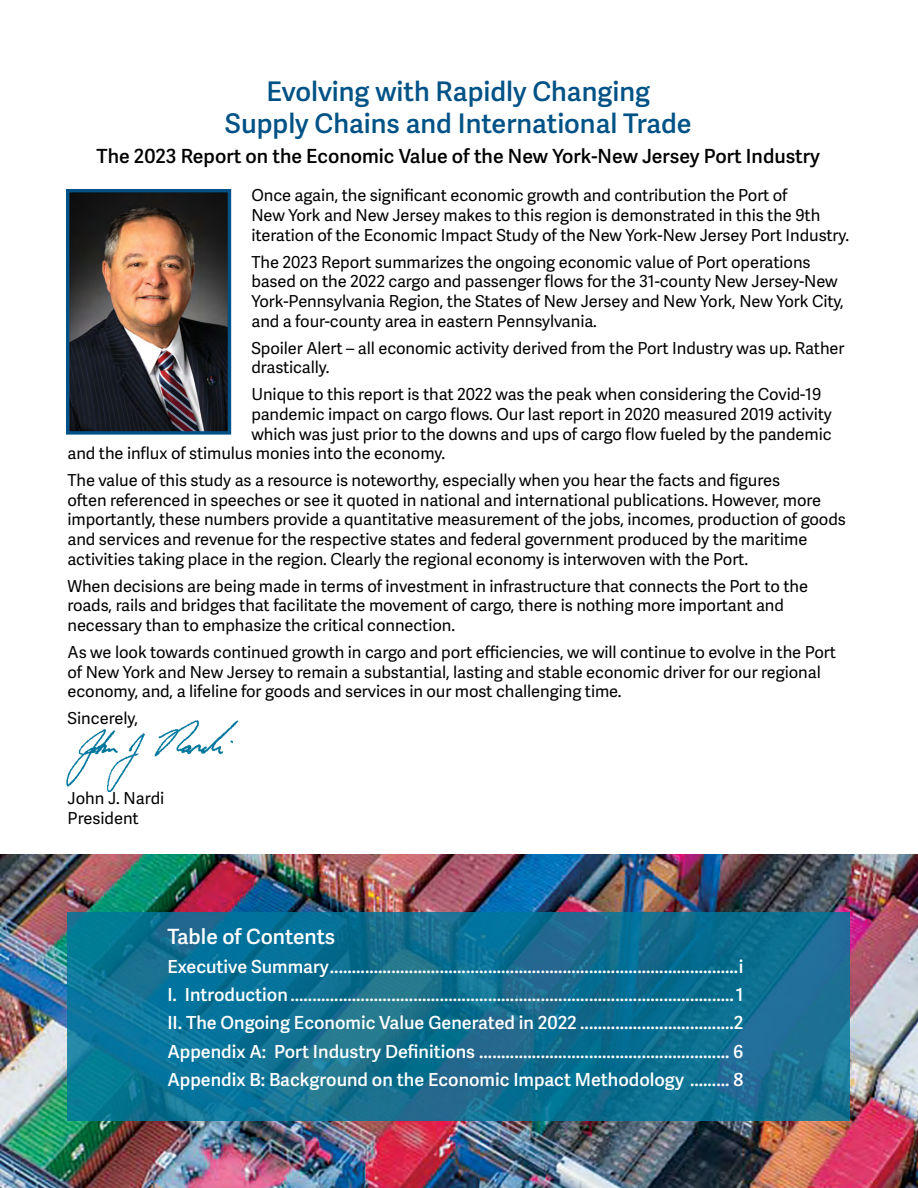
<style>
.page{position:relative;width:918px;height:1188px;background:#fff}
.page>*{position:absolute;margin:0;border:0;box-sizing:border-box;transform-origin:0 0}
.t1{font:600 27px/32.4px "Adelle Sans";color:#005286;text-align:center}
.t2{font:600 21px "Adelle Sans";color:#fff}
.t3{font:600 19.5px "Adelle Sans";color:#000}
.t4{font:600 18px/28.3px "Adelle Sans";color:#fff;text-align:justify}
.t5{font:16.5px/19.8px "Adelle Sans";letter-spacing:-.005em;color:#000}
</style>
<div class="page">
<img style="left:0;top:854px;width:918px;height:334px">
<svg style="left:68px;top:912px;width:782px;height:208px;background:#107092"></svg>
<img style="left:70px;top:193px;width:157px;height:238px">
<div style="left:66px;top:189px;width:165px;height:246px;border:3px solid #005286"></div>
<img style="left:66px;top:720px;width:173px;height:72px">
<h1 class="t1" style="left:225px;top:76px;width:468px">Evolving with Rapidly Changing<br>Supply Chains and International Trade</h1>
<p class="t3" style="left:97px;top:145px;width:725px">The 2023 Report on the Economic Value of the New York-New Jersey Port Industry</p>
<p class="t5" style="left:251px;top:186px;width:599px">Once again, the significant economic growth and contribution the Port of<br>New York and New Jersey makes to this region is demonstrated in this the 9th iteration of the Economic Impact Study of the New York-New Jersey Port Industry.</p>
<p class="t5" style="left:251px;top:252px;width:594px">The 2023 Report summarizes the ongoing economic value of Port operations based on the 2022 cargo and passenger flows for the 31-county New Jersey-New York-Pennsylvania Region, the States of New Jersey and New York, New York City, and a four-county area in eastern Pennsylvania.</p>
<p class="t5" style="left:251px;top:338px;width:595px">Spoiler Alert – all economic activity derived from the Port Industry was up. Rather drastically.</p>
<p class="t5" style="left:251px;top:385px;width:571px">Unique to this report is that 2022 was the peak when considering the Covid-19</p>
<p class="t5" style="left:251px;top:405px;width:582px">pandemic impact on cargo flows. Our last report in 2020 measured 2019 activity</p>
<p class="t5" style="left:251px;top:424px;width:582px">which was just prior to the downs and ups of cargo flow fueled by the pandemic</p>
<p class="t5" style="left:68px;top:444px;width:379px">and the influx of stimulus monies into the economy.</p>
<p class="t5" style="left:68px;top:471px;width:780px">The value of this study as a resource is noteworthy, especially when you hear the facts and figures<br>often referenced in speeches or see it quoted in national and international publications. However, more importantly, these numbers provide a quantitative measurement of the jobs, incomes, production of goods and services and revenue for the respective states and federal government produced by the maritime activities taking place in the region. Clearly the regional economy is interwoven with the Port.</p>
<p class="t5" style="left:68px;top:576px;width:742px">When decisions are being made in terms of investment in infrastructure that connects the Port to the roads, rails and bridges that facilitate the movement of cargo, there is nothing more important and necessary than to emphasize the critical connection.</p>
<p class="t5" style="left:68px;top:643px;width:770px">As we look towards continued growth in cargo and port efficiencies, we will continue to evolve in the Port of New York and New Jersey to remain a substantial, lasting and stable economic driver for our regional economy, and, a lifeline for goods and services in our most challenging time.</p>
<p class="t5" style="left:68px;top:709px;width:72px">Sincerely,</p>
<p class="t5" style="left:68px;top:789px;width:98px">John J. Nardi<br>President</p>
<p class="t2" style="left:167px;top:925px;width:169px">Table of Contents</p>
<p class="t4" style="left:167px;top:953px;width:578px">Executive Summary.............................................................................................i I. Introduction.....................................................................................................1<br>II. The Ongoing Economic Value Generated in 2022 ...................................2<br>Appendix A: Port Industry Definitions ......................................................... 6<br>Appendix B: Background on the Economic Impact Methodology ......... 8</p>
</div>
